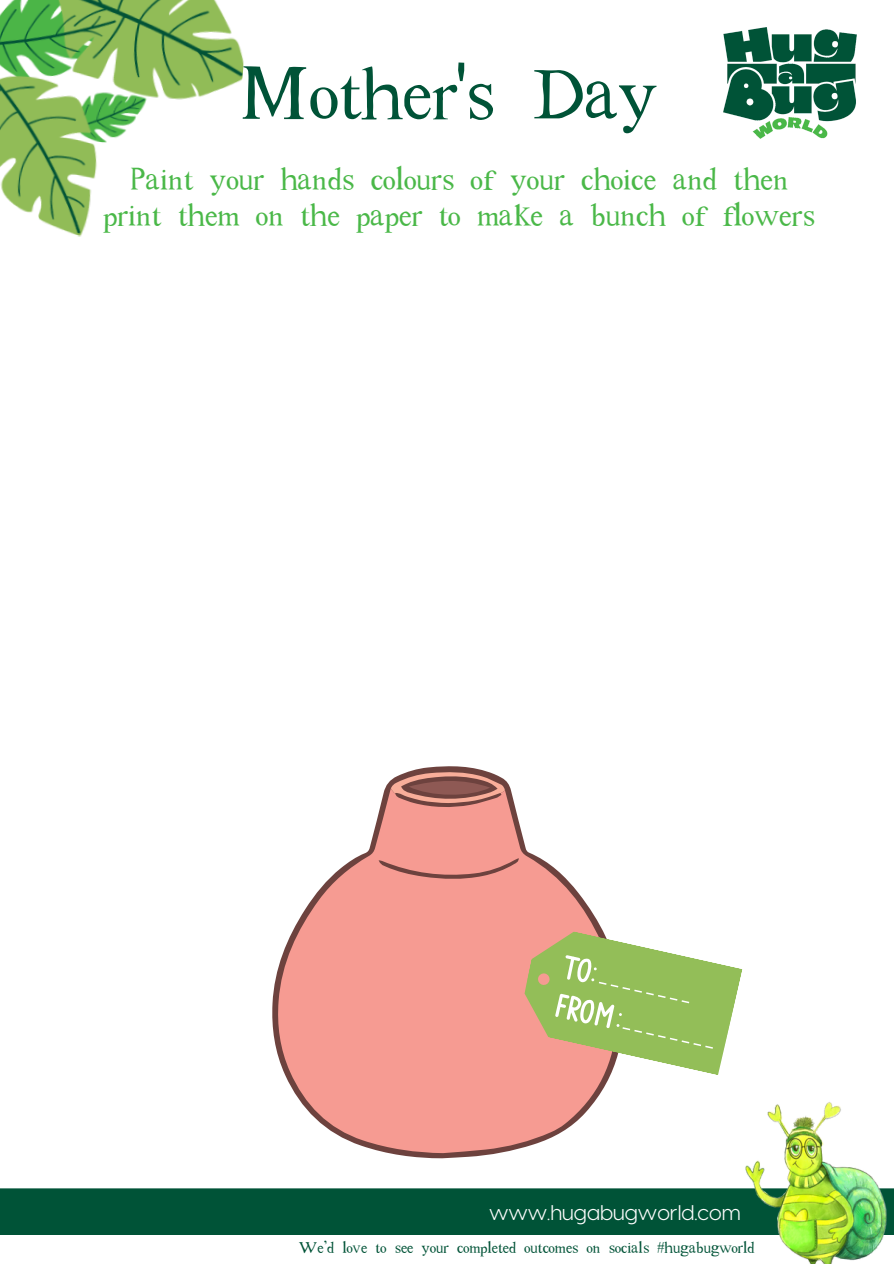
<style>
.page{position:relative;width:894px;height:1264px;background:#fff}
.page>*{position:absolute;margin:0;border:0;box-sizing:border-box;transform-origin:0 0}
.t1{font:78.45px "Tom s New Roman";color:#005337}
.t2{font:33.15px/36px "Tom s New Roman";color:#4ab848;text-align:center}
.t3{font:21px "Visby CF";color:#fff}
.t4{font:16.5px "Tom s New Roman";color:#005337}
</style>
<div class="page">
<img style="left:0;top:0;width:244px;height:237px">
<img style="left:723px;top:28px;width:133px;height:110px">
<div style="left:0;top:1188px;width:738px;height:46px;background:#005337"></div>
<img style="left:738px;top:1102px;width:155px;height:161px">
<svg style="left:272px;top:766px;width:239px;height:392px"></svg>
<svg style="left:277px;top:788px;width:334px;height:365px;fill:#f69b92"></svg>
<svg style="left:391px;top:771px;width:114px;height:32px;background:#a87168"></svg>
<svg style="left:515px;top:923px;width:227px;height:152px"></svg>
<h1 class="t1" style="left:241px;top:37px;width:418px">Mother's Day</h1>
<p class="t2" style="left:103px;top:158px;width:712px">Paint your hands colours of your choice and then print them on the paper to make a bunch of flowers</p>
<p class="t3" style="left:489px;top:1198px;width:253px">www.hugabugworld.com</p>
<p class="t4" style="left:299px;top:1235px;width:457px">We’d love to see your completed outcomes on socials #hugabugworld</p>
</div>
